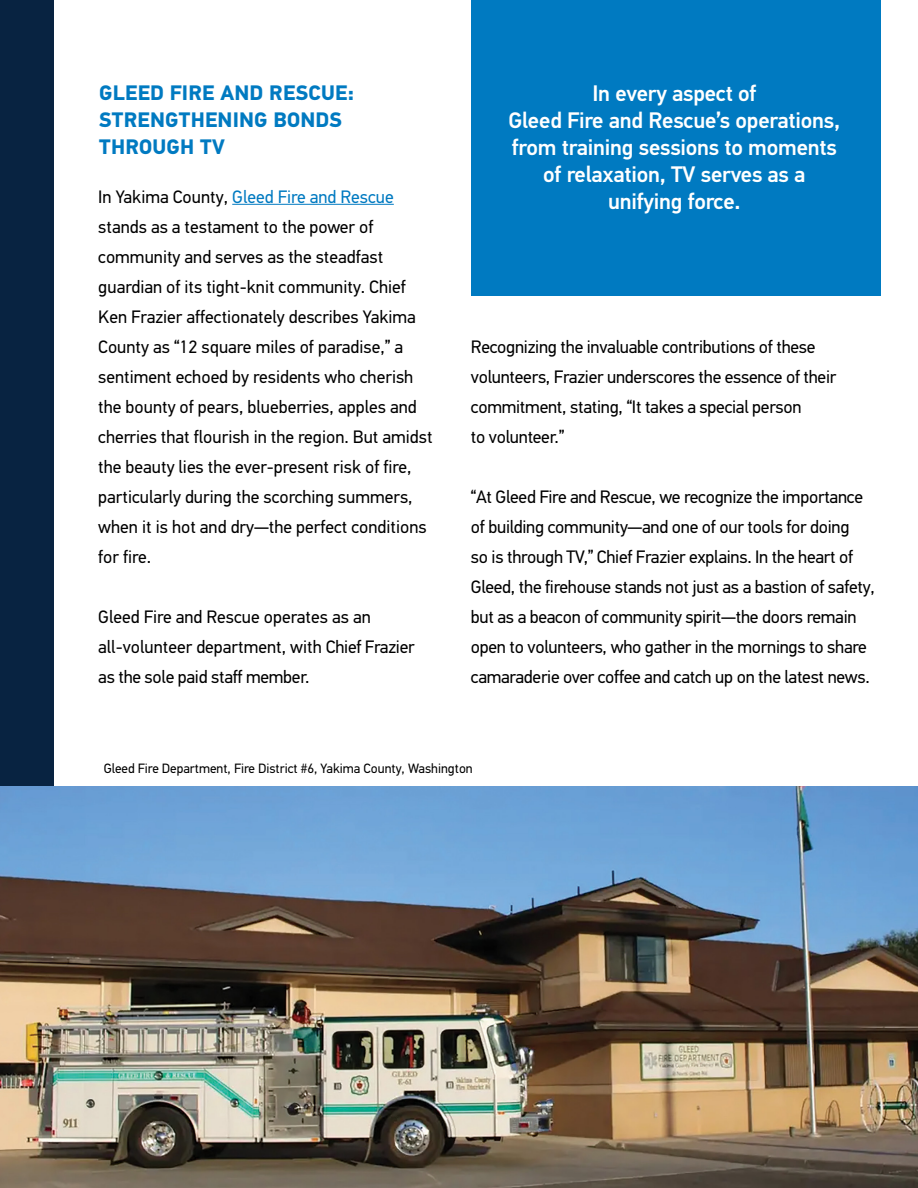
<style>
.page{position:relative;width:918px;height:1188px;background:#fff}
.page>*{position:absolute;margin:0;border:0;box-sizing:border-box;transform-origin:0 0}
.t1{font:500 22.5px/27px "PFDIN Text Pro";letter-spacing:-.01em;color:#fff;text-align:center}
.t2{font:700 21px/27px "PFDIN Text Pro";letter-spacing:.01em;color:#007ac1}
.t3{font:18px/30px "PFDIN Text Pro";letter-spacing:-.015em;color:#000}
.t4{font:13.5px "PFDIN Text Pro";color:#000}
.s1{color:#007ac1}
</style>
<div class="page">
<div style="left:0;top:0;width:54px;height:1188px;background:#082341"></div>
<div style="left:471px;top:0;width:409px;height:296px;background:#007ac1"></div>
<img style="left:0;top:786px;width:918px;height:402px">
<hr style="left:232px;top:204px;width:162px;height:1px;background:#007ac1">
<p class="t2" style="left:99px;top:80px;width:256px">GLEED FIRE AND RESCUE:<br>STRENGTHENING BONDS<br>THROUGH TV</p>
<p class="t3" style="left:98px;top:181px;width:336px">In Yakima County, <span class="s1">Gleed Fire and Rescue </span>stands as a testament to the power of community and serves as the steadfast guardian of its tight-knit community. Chief Ken Frazier affectionately describes Yakima County as “12 square miles of paradise,” a sentiment echoed by residents who cherish the bounty of pears, blueberries, apples and cherries that flourish in the region. But amidst the beauty lies the ever-present risk of fire, particularly during the scorching summers, when it is hot and dry—the perfect conditions for fire.</p>
<p class="t3" style="left:98px;top:602px;width:318px">Gleed Fire and Rescue operates as an all-volunteer department, with Chief Frazier as the sole paid staff member.</p>
<p class="t1" style="left:509px;top:80px;width:333px">In every aspect of<br>Gleed Fire and Rescue’s operations, from training sessions to moments of relaxation, TV serves as a unifying force.</p>
<p class="t3" style="left:471px;top:332px;width:367px">Recognizing the invaluable contributions of these volunteers, Frazier underscores the essence of their commitment, stating, “It takes a special person<br>to volunteer.”</p>
<p class="t3" style="left:471px;top:482px;width:406px">“At Gleed Fire and Rescue, we recognize the importance of building community—and one of our tools for doing<br>so is through TV,” Chief Frazier explains. In the heart of Gleed, the firehouse stands not just as a bastion of safety, but as a beacon of community spirit—the doors remain open to volunteers, who gather in the mornings to share camaraderie over coffee and catch up on the latest news.</p>
<p class="t4" style="left:104px;top:760px;width:371px">Gleed Fire Department, Fire District #6, Yakima County, Washington</p>
</div>
